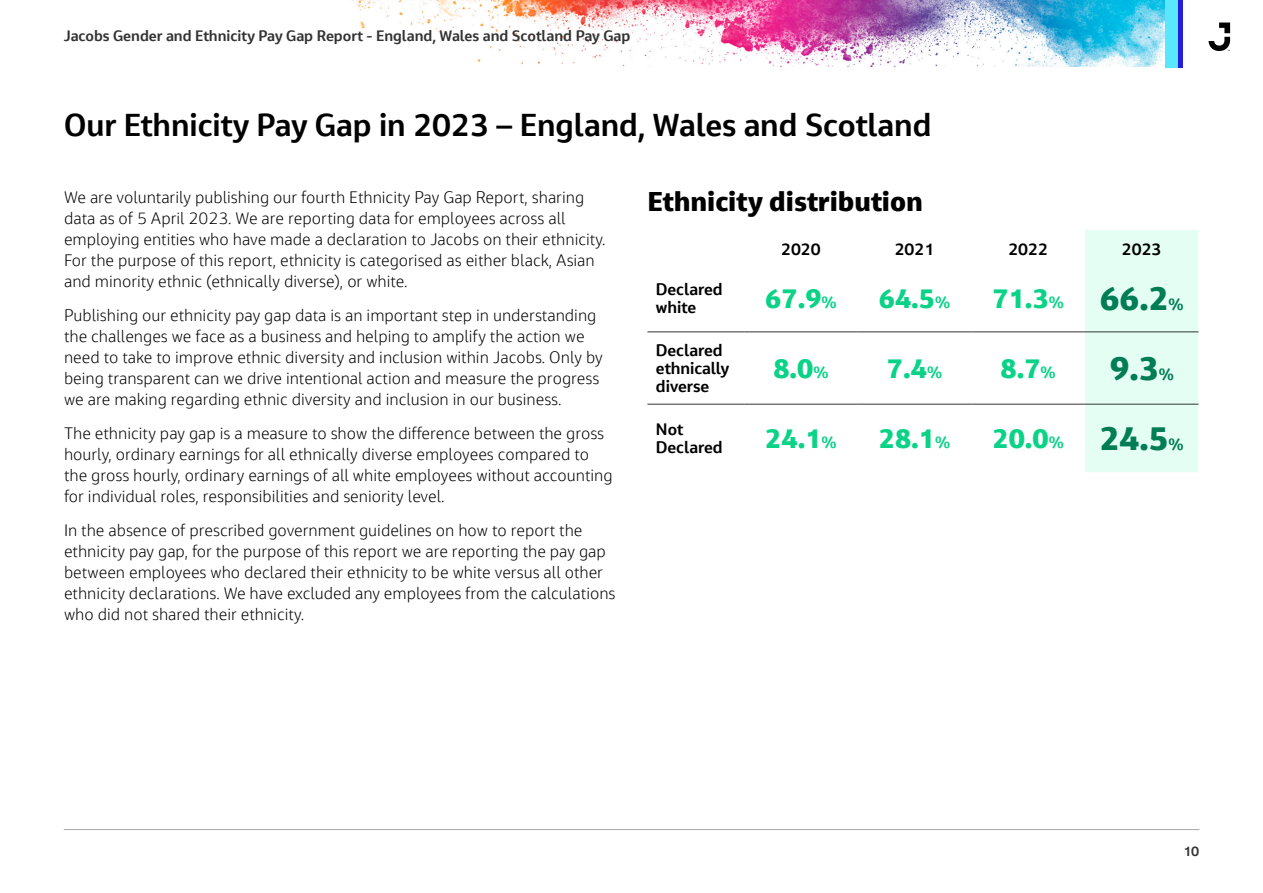
<style>
.page{position:relative;width:1263px;height:893px;background:#fff}
.page>*{position:absolute;margin:0;border:0;box-sizing:border-box;transform-origin:0 0}
.t1{font:800 33px "Jacobs Chronos";color:#007d55}
.Heading_1{font:700 31.5px "Jacobs Chronos";color:#000}
.t2{font:800 27px "Jacobs Chronos";color:#0ad287}
.Heading_2{font:800 27px "Jacobs Chronos";color:#000}
.t3{font:300 16.5px/21px "Jacobs Chronos";color:#000}
.Table_RowHead_10pt{font:700 16.5px/18px "Jacobs Chronos";color:#000}
.Table_ColHead_10pt{font:700 16.5px "Jacobs Chronos";color:#000}
.t4{font:700 15px "Jacobs Chronos";color:#333}
.t5{font:700 13.5px "Jacobs Chronos";color:#333}
.s1{font-weight:700;font-size:16.5px}
</style>
<div class="page">
<img style="left:352px;top:0;width:813px;height:66px">
<hr style="left:64px;top:829px;width:1135px;height:1px;background:#a5a5a5">
<svg style="left:1208px;top:23px;width:22px;height:28px"></svg>
<div style="left:1165px;top:0;width:13px;height:67px;background:#5ae6ff"></div>
<hr style="left:1178px;top:0;width:4px;height:67px;background:#231edc">
<div style="left:1085px;top:230px;width:113px;height:242px;background:#e4fef4"></div>
<hr style="left:647px;top:331px;width:97px;height:1px;background:#333">
<hr style="left:744px;top:331px;width:114px;height:1px;background:#333">
<hr style="left:858px;top:331px;width:113px;height:1px;background:#333">
<hr style="left:971px;top:331px;width:114px;height:1px;background:#333">
<hr style="left:1085px;top:331px;width:113px;height:1px;background:#333">
<hr style="left:647px;top:404px;width:97px;height:1px;background:#333">
<hr style="left:744px;top:404px;width:114px;height:1px;background:#333">
<hr style="left:858px;top:404px;width:113px;height:1px;background:#333">
<hr style="left:971px;top:404px;width:114px;height:1px;background:#333">
<hr style="left:1085px;top:404px;width:113px;height:1px;background:#333">
<p class="t4" style="left:64px;top:26px;width:568px">Jacobs Gender and Ethnicity Pay Gap Report - England, Wales and Scotland Pay Gap</p>
<h1 class="Heading_1" style="left:64px;top:105px;width:869px">Our Ethnicity Pay Gap in 2023 – England, Wales and Scotland</h1>
<p class="t3" style="left:64px;top:187px;width:541px">We are voluntarily publishing our fourth Ethnicity Pay Gap Report, sharing data as of 5 April 2023. We are reporting data for employees across all employing entities who have made a declaration to Jacobs on their ethnicity.<br>For the purpose of this report, ethnicity is categorised as either black, Asian and minority ethnic (ethnically diverse), or white.</p>
<p class="t3" style="left:64px;top:305px;width:540px">Publishing our ethnicity pay gap data is an important step in understanding the challenges we face as a business and helping to amplify the action we need to take to improve ethnic diversity and inclusion within Jacobs. Only by being transparent can we drive intentional action and measure the progress we are making regarding ethnic diversity and inclusion in our business.</p>
<p class="t3" style="left:64px;top:423px;width:550px">The ethnicity pay gap is a measure to show the difference between the gross hourly, ordinary earnings for all ethnically diverse employees compared to the gross hourly, ordinary earnings of all white employees without accounting for individual roles, responsibilities and seniority level.</p>
<p class="t3" style="left:64px;top:519px;width:553px">In the absence of prescribed government guidelines on how to report the ethnicity pay gap, for the purpose of this report we are reporting the pay gap between employees who declared their ethnicity to be white versus all other ethnicity declarations. We have excluded any employees from the calculations who did not shared their ethnicity.</p>
<h2 class="Heading_2" style="left:647px;top:184px;width:277px">Ethnicity distribution</h2>
<p class="Table_ColHead_10pt" style="left:781px;top:238px;width:41px">2020</p>
<p class="Table_ColHead_10pt" style="left:895px;top:238px;width:41px">2021</p>
<p class="Table_ColHead_10pt" style="left:1008px;top:238px;width:41px">2022</p>
<p class="Table_ColHead_10pt" style="left:1122px;top:238px;width:41px">2023</p>
<p class="Table_RowHead_10pt" style="left:656px;top:280px;width:68px">Declared white</p>
<p class="t2" style="left:765px;top:281px;width:73px">67.9<span class="s1">%</span></p>
<p class="t2" style="left:879px;top:281px;width:73px">64.5<span class="s1">%</span></p>
<p class="t2" style="left:992px;top:281px;width:73px">71.3<span class="s1">%</span></p>
<p class="t1" style="left:1100px;top:277px;width:85px">66.2<span class="s1">%</span></p>
<p class="Table_RowHead_10pt" style="left:656px;top:341px;width:75px">Declared ethnically diverse</p>
<p class="t2" style="left:773px;top:351px;width:57px">8.0<span class="s1">%</span></p>
<p class="t2" style="left:887px;top:351px;width:57px">7.4<span class="s1">%</span></p>
<p class="t2" style="left:1000px;top:351px;width:57px">8.7<span class="s1">%</span></p>
<p class="t1" style="left:1110px;top:347px;width:66px">9.3<span class="s1">%</span></p>
<p class="Table_RowHead_10pt" style="left:656px;top:420px;width:68px">Not<br>Declared</p>
<p class="t2" style="left:765px;top:421px;width:73px">24.1<span class="s1">%</span></p>
<p class="t2" style="left:879px;top:421px;width:73px">28.1<span class="s1">%</span></p>
<p class="t2" style="left:992px;top:421px;width:73px">20.0<span class="s1">%</span></p>
<p class="t1" style="left:1100px;top:417px;width:85px">24.5<span class="s1">%</span></p>
<p class="t5" style="left:1183px;top:842px;width:17px">10</p>
</div>
